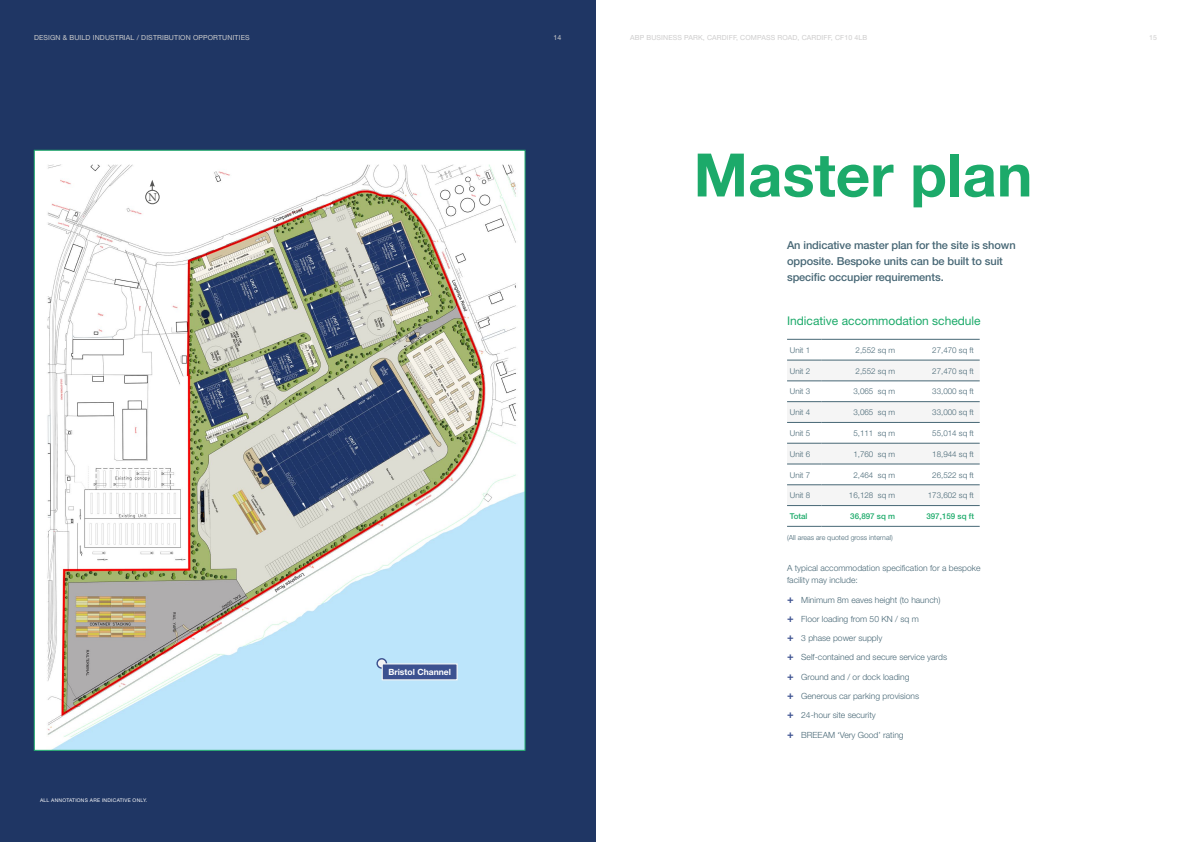
<style>
.page{position:relative;width:1191px;height:842px;background:#fff}
.page>*{position:absolute;margin:0;border:0;box-sizing:border-box;transform-origin:0 0}
.t1{font:700 60px "Helvetica Neue";color:#1caa6a}
.t2{font:12px "Helvetica Neue";color:#1caa6a}
.t3{font:12px "Minion Pro";color:#575756}
.t4{font:500 11px/16px "Helvetica Neue";letter-spacing:-.01em;color:#476775}
.t5{font:700 8.6px "Helvetica Neue";color:#fff}
.t6{font:300 8.5px/12px "Helvetica Neue";color:#476775}
.t7{font:300 8px "Helvetica Neue";color:#476775}
.t8{font:500 8px "Helvetica Neue";color:#1caa6a}
.t9{font:7px "Helvetica Neue";letter-spacing:.02em;color:#cdcccc}
.t10{font:7px "Helvetica Neue";letter-spacing:.02em;color:#ccc}
.t11{font:300 7px "Helvetica Neue";color:#476775}
.t12{font:5px "Helvetica Neue";letter-spacing:.05em;color:#fff}
.s1{font-weight:700;font-size:11px;color:#3c5190}
</style>
<div class="page">
<div style="left:0;top:0;width:595px;height:842px;background:#1f3664"></div>
<svg style="left:34px;top:150px;width:491px;height:601px;background:#c9d3d4"></svg>
<svg style="left:150px;top:180px;width:5px;height:10px"></svg>
<div style="left:145px;top:190px;width:15px;height:14px;border:1px solid #575756;border-radius:50%"></div>
<svg style="left:787px;top:380px;width:192px;height:105px"></svg>
<hr style="left:787px;top:339px;width:34px;height:1px;background:#476775">
<hr style="left:821px;top:339px;width:77px;height:1px;background:#476775">
<hr style="left:898px;top:339px;width:81px;height:1px;background:#476775">
<hr style="left:787px;top:360px;width:34px;height:1px;background:#476775">
<hr style="left:821px;top:360px;width:77px;height:1px;background:#476775">
<hr style="left:898px;top:360px;width:81px;height:1px;background:#476775">
<hr style="left:787px;top:381px;width:34px;height:1px;background:#476775">
<hr style="left:821px;top:381px;width:77px;height:1px;background:#476775">
<hr style="left:898px;top:381px;width:81px;height:1px;background:#476775">
<hr style="left:787px;top:401px;width:34px;height:1px;background:#476775">
<hr style="left:821px;top:401px;width:77px;height:1px;background:#476775">
<hr style="left:898px;top:401px;width:81px;height:1px;background:#476775">
<hr style="left:787px;top:422px;width:34px;height:1px;background:#476775">
<hr style="left:821px;top:422px;width:77px;height:1px;background:#476775">
<hr style="left:898px;top:422px;width:81px;height:1px;background:#476775">
<hr style="left:787px;top:443px;width:34px;height:1px;background:#476775">
<hr style="left:821px;top:443px;width:77px;height:1px;background:#476775">
<hr style="left:898px;top:443px;width:81px;height:1px;background:#476775">
<hr style="left:787px;top:464px;width:34px;height:1px;background:#476775">
<hr style="left:821px;top:464px;width:77px;height:1px;background:#476775">
<hr style="left:898px;top:464px;width:81px;height:1px;background:#476775">
<hr style="left:787px;top:485px;width:34px;height:1px;background:#476775">
<hr style="left:821px;top:485px;width:77px;height:1px;background:#476775">
<hr style="left:898px;top:485px;width:81px;height:1px;background:#476775">
<hr style="left:787px;top:505px;width:34px;height:1px;background:#476775">
<hr style="left:821px;top:505px;width:77px;height:1px;background:#476775">
<hr style="left:898px;top:505px;width:81px;height:1px;background:#476775">
<hr style="left:787px;top:526px;width:34px;height:1px;background:#476775">
<hr style="left:821px;top:526px;width:77px;height:1px;background:#476775">
<hr style="left:898px;top:526px;width:81px;height:1px;background:#476775">
<svg style="left:377px;top:659px;width:9px;height:9px"></svg>
<div style="left:376px;top:658px;width:11px;height:11px;border:1px solid #3c5190;border-radius:50%"></div>
<div style="left:382px;top:664px;width:75px;height:16px;background:#3c5190"></div>
<div style="left:382px;top:663px;width:76px;height:17px;border:1px solid #f3f3f3"></div>
<p class="t10" style="left:34px;top:33px;width:217px">DESIGN &amp; BUILD INDUSTRIAL / DISTRIBUTION OPPORTUNITIES</p>
<p class="t10" style="left:553px;top:33px;width:9px">14</p>
<p class="t9" style="left:630px;top:33px;width:239px">ABP BUSINESS PARK, CARDIFF, COMPASS ROAD, CARDIFF, CF10 4LB</p>
<p class="t9" style="left:1149px;top:33px;width:9px">15</p>
<h2 class="t3" style="left:148px;top:189px;width:10px">N</h2>
<p class="t12" style="left:40px;top:797px;width:109px">ALL ANNOTATIONS ARE INDICATIVE ONLY.</p>
<p class="t5" style="left:388px;top:667px;width:64px">Bristol Channel</p>
<h1 class="t1" style="left:693px;top:138px;width:340px">Master plan</h1>
<p class="t4" style="left:787px;top:237px;width:230px">An indicative master plan for the site is shown opposite. Bespoke units can be built to suit specific occupier requirements.</p>
<h2 class="t2" style="left:787px;top:313px;width:195px">Indicative accommodation schedule</h2>
<p class="t7" style="left:790px;top:345px;width:22px">Unit 1</p>
<p class="t7" style="left:855px;top:345px;width:41px">2,552 sq m</p>
<p class="t7" style="left:932px;top:345px;width:43px">27,470 sq ft</p>
<p class="t7" style="left:790px;top:366px;width:22px">Unit 2</p>
<p class="t7" style="left:855px;top:366px;width:41px">2,552 sq m</p>
<p class="t7" style="left:932px;top:366px;width:43px">27,470 sq ft</p>
<p class="t7" style="left:790px;top:387px;width:22px">Unit 3</p>
<p class="t7" style="left:853px;top:387px;width:43px">3,065 sq m</p>
<p class="t7" style="left:932px;top:387px;width:43px">33,000 sq ft</p>
<p class="t7" style="left:790px;top:407px;width:22px">Unit 4</p>
<p class="t7" style="left:853px;top:407px;width:43px">3,065 sq m</p>
<p class="t7" style="left:932px;top:407px;width:43px">33,000 sq ft</p>
<p class="t7" style="left:790px;top:428px;width:22px">Unit 5</p>
<p class="t7" style="left:853px;top:428px;width:43px">5,111 sq m</p>
<p class="t7" style="left:932px;top:428px;width:43px">55,014 sq ft</p>
<p class="t7" style="left:790px;top:449px;width:22px">Unit 6</p>
<p class="t7" style="left:853px;top:449px;width:43px">1,760 sq m</p>
<p class="t7" style="left:932px;top:449px;width:43px">18,944 sq ft</p>
<p class="t7" style="left:790px;top:470px;width:22px">Unit 7</p>
<p class="t7" style="left:853px;top:470px;width:43px">2,464 sq m</p>
<p class="t7" style="left:932px;top:470px;width:43px">26,522 sq ft</p>
<p class="t7" style="left:790px;top:491px;width:22px">Unit 8</p>
<p class="t7" style="left:849px;top:491px;width:48px">16,128 sq m</p>
<p class="t7" style="left:927px;top:491px;width:48px">173,602 sq ft</p>
<p class="t8" style="left:790px;top:511px;width:19px">Total</p>
<p class="t8" style="left:850px;top:511px;width:46px">36,897 sq m</p>
<p class="t8" style="left:926px;top:511px;width:49px">397,159 sq ft</p>
<p class="t11" style="left:787px;top:533px;width:107px">(All areas are quoted gross internal)</p>
<p class="t6" style="left:787px;top:562px;width:195px">A typical accommodation specification for a bespoke facility may include:</p>
<p class="t6" style="left:787px;top:593px;width:155px"><span class="s1">+</span> Minimum 8m eaves height (to haunch)</p>
<p class="t6" style="left:787px;top:613px;width:133px"><span class="s1">+</span> Floor loading from 50 KN / sq m</p>
<p class="t6" style="left:787px;top:632px;width:97px"><span class="s1">+</span> 3 phase power supply</p>
<p class="t6" style="left:787px;top:651px;width:161px"><span class="s1">+</span> Self-contained and secure service yards</p>
<p class="t6" style="left:787px;top:670px;width:124px"><span class="s1">+</span> Ground and / or dock loading</p>
<p class="t6" style="left:787px;top:690px;width:134px"><span class="s1">+</span> Generous car parking provisions</p>
<p class="t6" style="left:787px;top:709px;width:90px"><span class="s1">+</span> 24-hour site security</p>
<p class="t6" style="left:787px;top:728px;width:118px"><span class="s1">+</span> BREEAM ‘Very Good’ rating</p>
</div>
